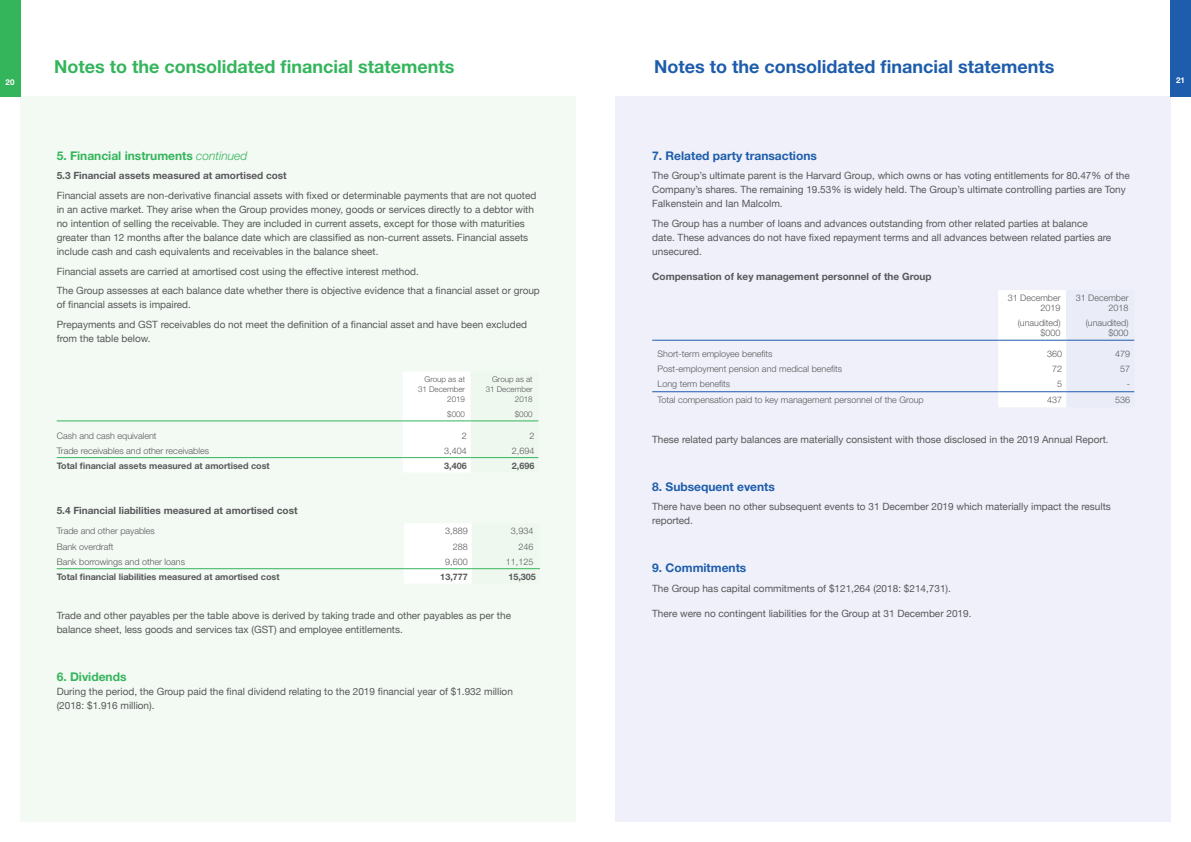
<style>
.page{position:relative;width:1191px;height:842px;background:#fff}
.page>*{position:absolute;margin:0;border:0;box-sizing:border-box;transform-origin:0 0}
.t1{font:700 18px "Helvetica Neue";color:#34b55c}
.t2{font:700 18px "Helvetica Neue";color:#1e5dab}
.t3{font:700 12px "Helvetica Neue";color:#1e5dab}
.t4{font:700 12px "Helvetica Neue";color:#34b55c}
.t5{font:10px/14px "Helvetica Neue";color:#58595b}
.t6{font:700 10px "Helvetica Neue";color:#58595b}
.t7{font:300 9px/10px "Helvetica Neue";color:#58595b;text-align:right}
.t8{font:700 9px "Helvetica Neue";color:#58595b}
.t9{font:300 8px/10px "Helvetica Neue";color:#58595b;text-align:right}
.t10{font:700 8px "Helvetica Neue";color:#fff}
.s1{font-weight:300;font-style:italic}
</style>
<div class="page">
<div style="left:20px;top:96px;width:555px;height:726px;background:#f3f9f3"></div>
<div style="left:615px;top:96px;width:555px;height:726px;background:#eff0f9"></div>
<div style="left:0;top:0;width:20px;height:96px;background:#34b55c"></div>
<div style="left:1170px;top:0;width:21px;height:96px;background:#1e5dab"></div>
<svg style="left:403px;top:372px;width:135px;height:100px"></svg>
<hr style="left:57px;top:420px;width:346px;height:1px;background:#34b55c">
<hr style="left:403px;top:420px;width:68px;height:1px;background:#34b55c">
<hr style="left:471px;top:420px;width:67px;height:1px;background:#34b55c">
<hr style="left:57px;top:457px;width:346px;height:1px;background:#34b55c">
<hr style="left:403px;top:457px;width:68px;height:1px;background:#34b55c">
<hr style="left:471px;top:457px;width:67px;height:1px;background:#34b55c">
<svg style="left:404px;top:524px;width:136px;height:59px"></svg>
<hr style="left:57px;top:568px;width:347px;height:1px;background:#34b55c">
<hr style="left:404px;top:568px;width:68px;height:1px;background:#34b55c">
<hr style="left:472px;top:568px;width:68px;height:1px;background:#34b55c">
<svg style="left:998px;top:290px;width:136px;height:117px"></svg>
<hr style="left:652px;top:340px;width:346px;height:1px;background:#1e5dab">
<hr style="left:998px;top:340px;width:68px;height:1px;background:#1e5dab">
<hr style="left:1066px;top:340px;width:68px;height:1px;background:#1e5dab">
<hr style="left:652px;top:391px;width:346px;height:1px;background:#1e5dab">
<hr style="left:998px;top:391px;width:68px;height:1px;background:#1e5dab">
<hr style="left:1066px;top:391px;width:68px;height:1px;background:#1e5dab">
<h1 class="t1" style="left:54px;top:59px;width:402px">Notes to the consolidated financial statements</h1>
<h1 class="t2" style="left:654px;top:59px;width:402px">Notes to the consolidated financial statements</h1>
<p class="t10" style="left:6px;top:79px;width:10px">20</p>
<p class="t10" style="left:1176px;top:77px;width:10px">21</p>
<p class="t4" style="left:57px;top:151px;width:192px">5. Financial instruments <span class="s1">continued</span></p>
<p class="t6" style="left:57px;top:172px;width:231px">5.3 Financial assets measured at amortised cost</p>
<p class="t5" style="left:57px;top:189px;width:481px">Financial assets are non-derivative financial assets with fixed or determinable payments that are not quoted in an active market. They arise when the Group provides money, goods or services directly to a debtor with no intention of selling the receivable. They are included in current assets, except for those with maturities greater than 12 months after the balance date which are classified as non-current assets. Financial assets include cash and cash equivalents and receivables in the balance sheet.</p>
<p class="t5" style="left:57px;top:262px;width:485px;line-height:19.7px">Financial assets are carried at amortised cost using the effective interest method.<br>The Group assesses at each balance date whether there is objective evidence that a financial asset or group</p>
<p class="t5" style="left:57px;top:296px;width:472px;line-height:19.7px">of financial assets is impaired.<br>Prepayments and GST receivables do not meet the definition of a financial asset and have been excluded</p>
<p class="t5" style="left:57px;top:332px;width:95px">from the table below.</p>
<p class="t9" style="left:418px;top:374px;width:48px">Group as at<br>31 December<br>2019</p>
<p class="t9" style="left:485px;top:374px;width:48px">Group as at<br>31 December<br>2018</p>
<p class="t9" style="left:447px;top:409px;width:19px">$000</p>
<p class="t9" style="left:515px;top:409px;width:19px">$000</p>
<p class="t7" style="left:57px;top:431px;width:101px">Cash and cash equivalent</p>
<p class="t7" style="left:462px;top:431px;width:7px">2</p>
<p class="t7" style="left:529px;top:431px;width:7px">2</p>
<p class="t7" style="left:57px;top:446px;width:154px">Trade receivables and other receivables</p>
<p class="t7" style="left:444px;top:446px;width:24px">3,404</p>
<p class="t7" style="left:512px;top:446px;width:24px">2,694</p>
<p class="t8" style="left:57px;top:462px;width:214px">Total financial assets measured at amortised cost</p>
<p class="t8" style="left:444px;top:462px;width:24px">3,406</p>
<p class="t8" style="left:512px;top:462px;width:24px">2,696</p>
<p class="t6" style="left:57px;top:506px;width:242px">5.4 Financial liabilities measured at amortised cost</p>
<p class="t7" style="left:57px;top:527px;width:100px">Trade and other payables</p>
<p class="t7" style="left:445px;top:527px;width:24px">3,889</p>
<p class="t7" style="left:511px;top:527px;width:24px">3,934</p>
<p class="t7" style="left:57px;top:542px;width:58px">Bank overdraft</p>
<p class="t7" style="left:453px;top:542px;width:17px">288</p>
<p class="t7" style="left:518px;top:542px;width:17px">246</p>
<p class="t7" style="left:57px;top:557px;width:130px">Bank borrowings and other loans</p>
<p class="t7" style="left:445px;top:557px;width:24px">9,600</p>
<p class="t7" style="left:506px;top:557px;width:29px">11,125</p>
<p class="t8" style="left:57px;top:573px;width:224px">Total financial liabilities measured at amortised cost</p>
<p class="t8" style="left:440px;top:573px;width:29px">13,777</p>
<p class="t8" style="left:508px;top:573px;width:29px">15,305</p>
<p class="t5" style="left:57px;top:609px;width:456px">Trade and other payables per the table above is derived by taking trade and other payables as per the balance sheet, less goods and services tax (GST) and employee entitlements.</p>
<p class="t4" style="left:57px;top:672px;width:71px">6. Dividends</p>
<p class="t5" style="left:57px;top:685px;width:458px">During the period, the Group paid the final dividend relating to the 2019 financial year of $1.932 million (2018: $1.916 million).</p>
<p class="t3" style="left:652px;top:151px;width:166px">7. Related party transactions</p>
<p class="t5" style="left:652px;top:169px;width:479px">The Group’s ultimate parent is the Harvard Group, which owns or has voting entitlements for 80.47% of the<br>Company’s shares. The remaining 19.53% is widely held. The Group’s ultimate controlling parties are Tony<br>Falkenstein and Ian Malcolm.</p>
<p class="t5" style="left:652px;top:217px;width:460px">The Group has a number of loans and advances outstanding from other related parties at balance date. These advances do not have fixed repayment terms and all advances between related parties are unsecured.</p>
<p class="t6" style="left:652px;top:273px;width:281px">Compensation of key management personnel of the Group</p>
<p class="t7" style="left:1007px;top:293px;width:54px">31 December<br>2019</p>
<p class="t7" style="left:1075px;top:293px;width:54px">31 December<br>2018</p>
<p class="t7" style="left:1017px;top:318px;width:44px">(unaudited) $000</p>
<p class="t7" style="left:1085px;top:318px;width:44px">(unaudited) $000</p>
<p class="t7" style="left:657px;top:349px;width:116px">Short-term employee benefits</p>
<p class="t7" style="left:1047px;top:349px;width:17px">360</p>
<p class="t7" style="left:1115px;top:349px;width:17px">479</p>
<p class="t7" style="left:657px;top:364px;width:186px">Post-employment pension and medical benefits</p>
<p class="t7" style="left:1052px;top:364px;width:12px">72</p>
<p class="t7" style="left:1120px;top:364px;width:12px">57</p>
<p class="t7" style="left:657px;top:379px;width:74px">Long term benefits</p>
<p class="t7" style="left:1057px;top:380px;width:7px">5</p>
<p class="t7" style="left:1127px;top:380px;width:5px">-</p>
<p class="t7" style="left:657px;top:395px;width:268px">Total compensation paid to key management personnel of the Group</p>
<p class="t7" style="left:1047px;top:395px;width:17px">437</p>
<p class="t7" style="left:1115px;top:395px;width:17px">536</p>
<p class="t5" style="left:652px;top:433px;width:458px">These related party balances are materially consistent with those disclosed in the 2019 Annual Report.</p>
<p class="t3" style="left:652px;top:482px;width:124px">8. Subsequent events</p>
<p class="t5" style="left:652px;top:500px;width:460px">There have been no other subsequent events to 31 December 2019 which materially impact the results reported.</p>
<p class="t3" style="left:652px;top:563px;width:96px">9. Commitments</p>
<p class="t5" style="left:652px;top:582px;width:300px">The Group has capital commitments of $121,264 (2018: $214,731).</p>
<p class="t5" style="left:652px;top:607px;width:321px">There were no contingent liabilities for the Group at 31 December 2019.</p>
</div>
